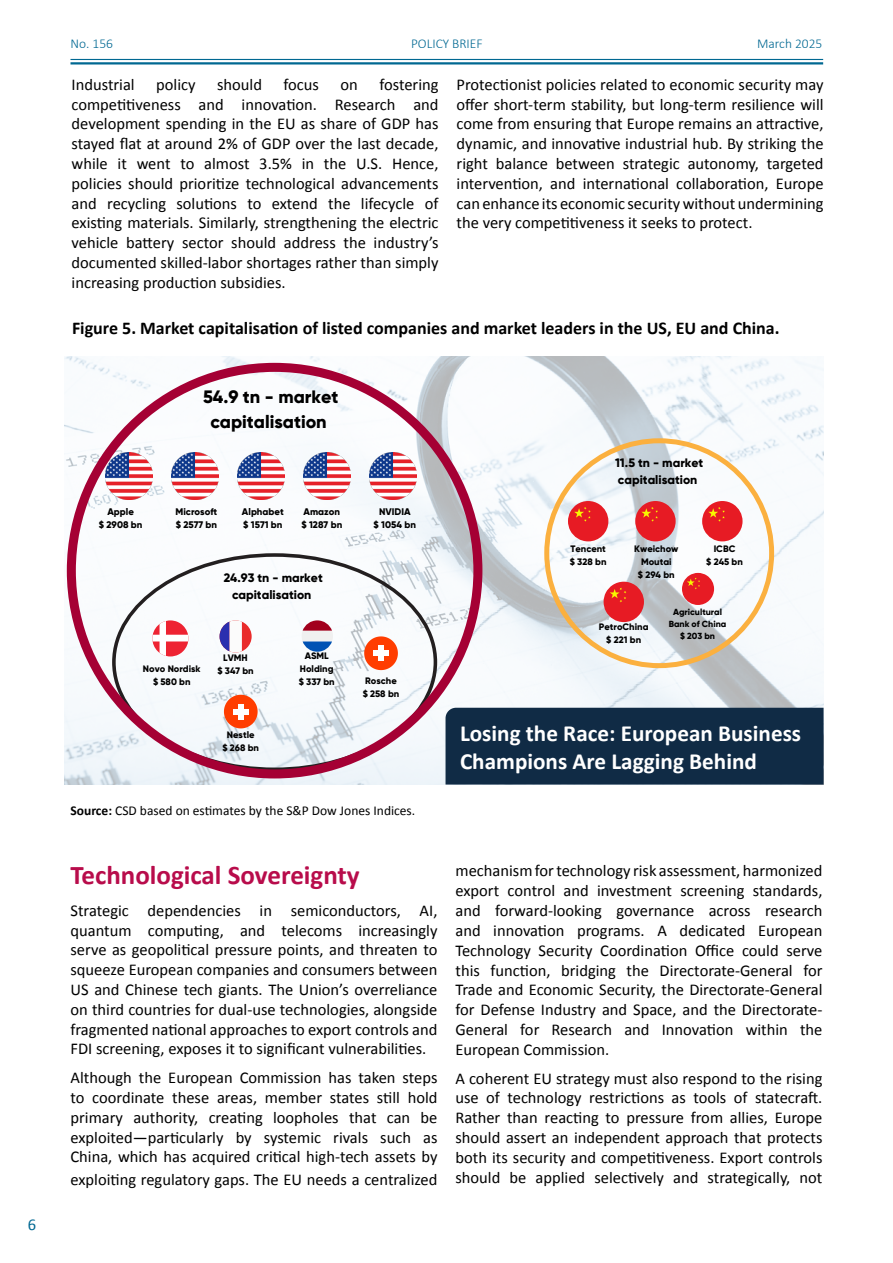
<style>
.page{position:relative;width:893px;height:1263px;background:#fff}
.page>*{position:absolute;margin:0;border:0;box-sizing:border-box;transform-origin:0 0}
.t1{font:700 27px "Calibri";color:#b80c4b}
.t2{font:700 23.1px/27.8px "Calibri";color:#fff}
.t3{font:700 18px "Calibri";color:#000}
.t4{font:800 18px/24.9px "Gilroy";color:#000;text-align:center}
.t5{font:16.5px/19.8px "Calibri";color:#000;text-align:justify}
.t6{font:16.5px "Calibri";color:#006892}
.t7{font:13.5px "Calibri";color:#000}
.t8{font:300 13.5px "Calibri";color:#006892}
.t9{font:800 12.3px/17.1px "Gilroy";color:#000;text-align:center}
.t10{font:800 9.6px/13px "Gilroy";color:#000}
.t11{font:800 9.3px/13px "Gilroy";color:#000;text-align:center}
.t12{font:800 8.85px/12.3px "Gilroy";color:#000;text-align:center}
.s1{font-weight:700}
</style>
<div class="page">
<hr style="left:70px;top:62px;width:753px;height:3px;background:#006892">
<hr style="left:70px;top:59px;width:753px;height:1px;background:#006892">
<img style="left:65px;top:357px;width:759px;height:427px">
<svg style="left:67px;top:363px;width:415px;height:415px"></svg>
<svg style="left:152px;top:620px;width:36px;height:36px"></svg>
<div style="left:220px;top:620px;width:32px;height:32px;background:#e92b2b;border-radius:50%"></div>
<svg style="left:220px;top:620px;width:22px;height:32px"></svg>
<svg style="left:302px;top:620px;width:31px;height:32px"></svg>
<svg style="left:224px;top:695px;width:34px;height:33px"></svg>
<div style="left:238px;top:704px;width:5px;height:15px;background:#fff"></div>
<div style="left:233px;top:709px;width:15px;height:5px;background:#fff"></div>
<svg style="left:364px;top:636px;width:34px;height:34px"></svg>
<div style="left:378px;top:646px;width:6px;height:15px;background:#fff"></div>
<div style="left:373px;top:651px;width:16px;height:5px;background:#fff"></div>
<img style="left:106px;top:452px;width:47px;height:47px">
<img style="left:172px;top:452px;width:47px;height:47px">
<img style="left:238px;top:452px;width:47px;height:47px">
<img style="left:304px;top:452px;width:47px;height:47px">
<img style="left:370px;top:452px;width:47px;height:47px">
<svg style="left:544px;top:438px;width:230px;height:230px"></svg>
<svg style="left:568px;top:501px;width:40px;height:40px;background:#e94c4e"></svg>
<svg style="left:635px;top:501px;width:41px;height:40px;background:#df474a"></svg>
<svg style="left:702px;top:501px;width:40px;height:40px"></svg>
<svg style="left:604px;top:582px;width:40px;height:40px;background:#e44849"></svg>
<svg style="left:682px;top:573px;width:32px;height:32px"></svg>
<div style="left:446px;top:708px;width:378px;height:76px;background:#102b45"></div>
<p class="t6" style="left:28px;top:1215px;width:10px">6</p>
<p class="t8" style="left:70px;top:35px;width:44px">No. 156</p>
<p class="t8" style="left:411px;top:35px;width:73px">POLICY BRIEF</p>
<p class="t8" style="left:757px;top:35px;width:67px">March 2025</p>
<p class="t5" style="left:72px;top:74px;width:65px">Industrial</p>
<p class="t5" style="left:156px;top:74px;width:41px">policy</p>
<p class="t5" style="left:217px;top:74px;width:46px">should</p>
<p class="t5" style="left:284px;top:74px;width:37px">focus</p>
<p class="t5" style="left:340px;top:74px;width:19px">on</p>
<p class="t5" style="left:72px;top:74px;width:368px;text-indent:308px">fostering competitiveness and innovation. Research and development spending in the EU as share of GDP has stayed flat at around 2% of GDP over the last decade, while it went to almost 3.5% in the U.S. Hence, policies should prioritize technological advancements and recycling solutions to extend the lifecycle of existing materials. Similarly, strengthening the electric vehicle battery sector should address the industry’s documented skilled-labor shortages rather than simply increasing production subsidies.</p>
<p class="t5" style="left:457px;top:74px;width:368px">Protectionist policies related to economic security may offer short-term stability, but long-term resilience will come from ensuring that Europe remains an attractive, dynamic, and innovative industrial hub. By striking the right balance between strategic autonomy, targeted intervention, and international collaboration, Europe can enhance its economic security without undermining the very competitiveness it seeks to protect.</p>
<p class="t3" style="left:72px;top:315px;width:709px">Figure 5. Market capitalisation of listed companies and market leaders in the US, EU and China.</p>
<p class="t4" style="left:203px;top:384px;width:137px">54.9 tn - market capitalisation</p>
<p class="t10" style="left:99px;top:505px;width:45px;text-align:center">Apple<br>$ 2908 bn</p>
<p class="t10" style="left:176px;top:505px;width:43px">Microsoft $ 2577 bn</p>
<p class="t10" style="left:242px;top:505px;width:43px">Alphabet $ 1571 bn</p>
<p class="t10" style="left:301px;top:505px;width:42px">Amazon $ 1287 bn</p>
<p class="t10" style="left:374px;top:505px;width:44px;text-align:center">NVIDIA<br>$ 1054 bn</p>
<p class="t9" style="left:224px;top:569px;width:100px">24.93 tn - market capitalisation</p>
<p class="t11" style="left:143px;top:662px;width:59px">Novo Nordisk $ 580 bn</p>
<p class="t11" style="left:217px;top:651px;width:38px">LVMH<br>$ 347 bn</p>
<p class="t11" style="left:299px;top:649px;width:38px">ASML<br>Holding $ 337 bn</p>
<p class="t11" style="left:222px;top:728px;width:38px">Nestle<br>$ 268 bn</p>
<p class="t11" style="left:363px;top:674px;width:38px;text-align:left">Rosche $ 258 bn</p>
<p class="t7" style="left:70px;top:802px;width:346px"><span class="s1">Source:</span> CSD based on estimates by the S&amp;P Dow Jones Indices.</p>
<p class="t9" style="left:615px;top:454px;width:90px;text-align:left">11.5 tn - market capitalisation</p>
<p class="t11" style="left:634px;top:542px;width:46px">Kweichow<br>Moutai<br>$ 294 bn</p>
<p class="t11" style="left:570px;top:542px;width:38px;text-align:left">Tencent $ 328 bn</p>
<p class="t11" style="left:706px;top:542px;width:38px">ICBC<br>$ 245 bn</p>
<p class="t11" style="left:599px;top:620px;width:51px">PetroChina $ 221 bn</p>
<p class="t12" style="left:669px;top:605px;width:59px">Agricultural<br>Bank of China $ 203 bn</p>
<h2 class="t2" style="left:460px;top:719px;width:343px">Losing the Race: European Business<br>Champions Are Lagging Behind</h2>
<h1 class="t1" style="left:70px;top:856px;width:291px">Technological Sovereignty</h1>
<p class="t5" style="left:70px;top:900px;width:368px">Strategic dependencies in semiconductors, AI, quantum computing, and telecoms increasingly serve as geopolitical pressure points, and threaten to squeeze European companies and consumers between US and Chinese tech giants. The Union’s overreliance on third countries for dual-use technologies, alongside fragmented national approaches to export controls and FDI screening, exposes it to significant vulnerabilities.</p>
<p class="t5" style="left:70px;top:1067px;width:368px">Although the European Commission has taken steps to coordinate these areas, member states still hold primary authority, creating loopholes that can be exploited—particularly by systemic rivals such as China, which has acquired critical high-tech assets by</p>
<p class="t5" style="left:70px;top:1169px;width:368px">exploiting regulatory gaps. The EU needs a centralized</p>
<p class="t5" style="left:455px;top:860px;width:368px">mechanism for technology risk assessment, harmonized export control and investment screening standards, and forward-looking governance across research and innovation programs. A dedicated European Technology Security Coordination Office could serve this function, bridging the Directorate-General for Trade and Economic Security, the Directorate-General for Defense Industry and Space, and the Directorate-General for Research and Innovation within the European Commission.</p>
<p class="t5" style="left:455px;top:1067px;width:368px">A coherent EU strategy must also respond to the rising use of technology restrictions as tools of statecraft.<br>Rather than reacting to pressure from allies, Europe should assert an independent approach that protects both its security and competitiveness. Export controls should be applied selectively and strategically, not</p>
</div>
